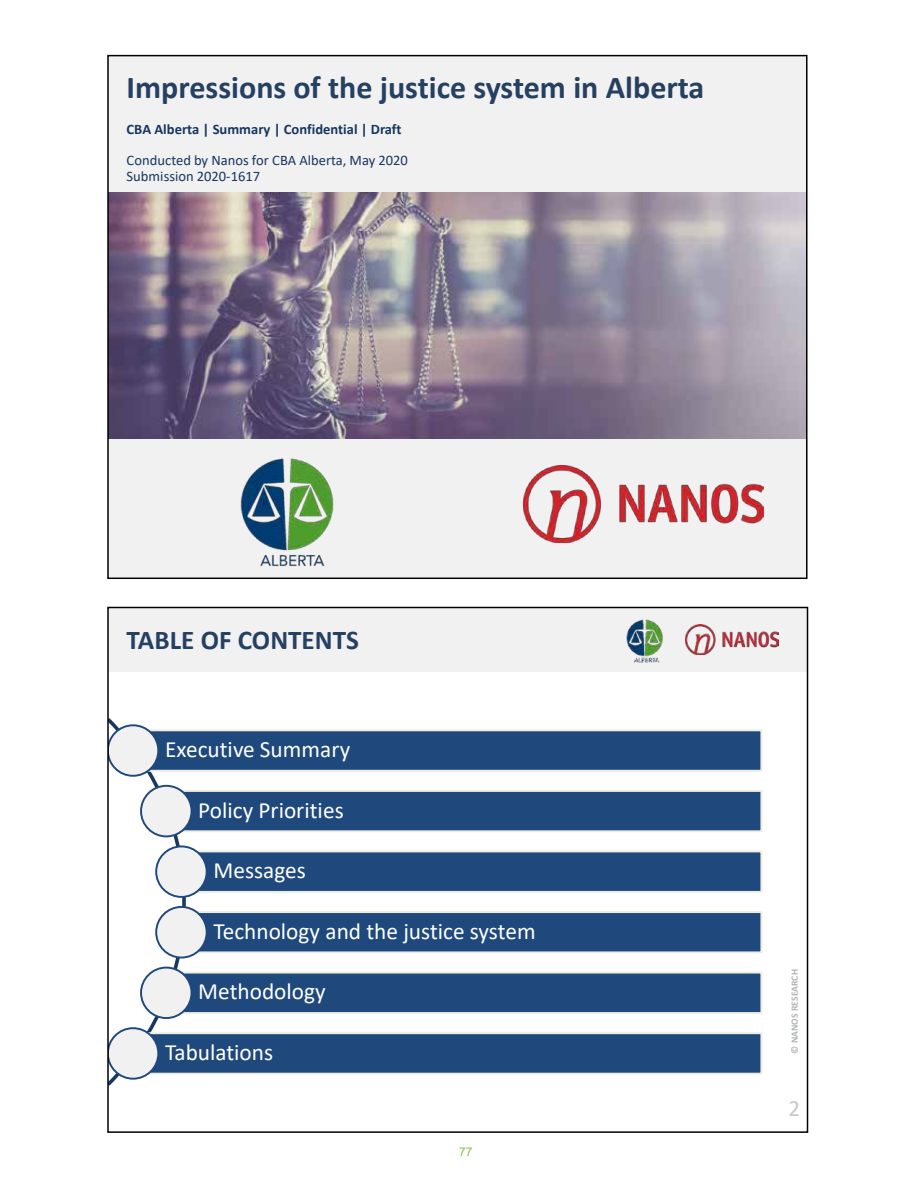
<style>
.page{position:relative;width:918px;height:1188px;background:#fff}
.page>*{position:absolute;margin:0;border:0;box-sizing:border-box;transform-origin:0 0}
.t1{font:700 31.95px "Calibri";color:#254061}
.t2{font:700 27.15px "Calibri";color:#254061}
.t3{font:23.25px "Calibri";color:#fff}
.t4{font:23.25px "Calibri";color:#c6c8ca}
.t5{font:14.55px/15.8px "Calibri";color:#17375e}
.t6{font:700 14.55px "Calibri";color:#17375e}
.t7{font:12px "Arial";color:#82c344}
.t8{font:700 9.75px "Calibri";color:#b1b4b6}
</style>
<div class="page">
<div style="left:108px;top:56px;width:699px;height:139px;background:#f1f1f2"></div>
<div style="left:108px;top:439px;width:699px;height:139px;background:#f1f1f2"></div>
<img style="left:110px;top:192px;width:695px;height:247px">
<img style="left:523px;top:465px;width:241px;height:78px">
<img style="left:240px;top:458px;width:94px;height:109px">
<div style="left:108px;top:608px;width:700px;height:64px;background:#f1f1f2"></div>
<img style="left:694px;top:624px;width:84px;height:30px">
<img style="left:626px;top:619px;width:68px;height:44px">
<div style="left:133px;top:730px;width:628px;height:41px;background:#1f497d"></div>
<div style="left:132px;top:729px;width:630px;height:43px;border:2px solid #eeece1"></div>
<div style="left:166px;top:791px;width:595px;height:40px;background:#1f497d"></div>
<div style="left:165px;top:790px;width:597px;height:42px;border:2px solid #eeece1"></div>
<div style="left:182px;top:851px;width:579px;height:41px;background:#1f497d"></div>
<div style="left:181px;top:850px;width:581px;height:43px;border:2px solid #eeece1"></div>
<div style="left:182px;top:912px;width:579px;height:40px;background:#1f497d"></div>
<div style="left:181px;top:911px;width:581px;height:42px;border:2px solid #eeece1"></div>
<div style="left:166px;top:973px;width:595px;height:40px;background:#1f497d"></div>
<div style="left:165px;top:972px;width:597px;height:42px;border:2px solid #eeece1"></div>
<div style="left:133px;top:1033px;width:628px;height:41px;background:#1f497d"></div>
<div style="left:132px;top:1032px;width:630px;height:43px;border:2px solid #eeece1"></div>
<svg style="left:110px;top:719px;width:100px;height:366px"></svg>
<h1 class="t1" style="left:127px;top:65px;width:579px">Impressions of the justice system in Alberta</h1>
<p class="t6" style="left:127px;top:119px;width:277px">CBA Alberta | Summary | Confidential | Draft</p>
<p class="t5" style="left:127px;top:152px;width:283px">Conducted by Nanos for CBA Alberta, May 2020<br>Submission 2020-1617</p>
<p class="t2" style="left:127px;top:620px;width:234px">TABLE OF CONTENTS</p>
<p class="t3" style="left:165px;top:733px;width:187px">Executive Summary</p>
<p class="t3" style="left:198px;top:794px;width:147px">Policy Priorities</p>
<p class="t3" style="left:213px;top:854px;width:94px">Messages</p>
<p class="t3" style="left:213px;top:915px;width:324px">Technology and the justice system</p>
<p class="t3" style="left:198px;top:975px;width:129px">Methodology</p>
<p class="t3" style="left:165px;top:1036px;width:110px">Tabulations</p>
<p class="t7" style="left:459px;top:1144px;width:15px">77</p>
<p class="t8" style="left:788px;top:1054px;width:86px;rotate:-90deg">© NANOS RESEARCH</p>
<p class="t4" style="left:789px;top:1092px;width:13px">2</p>
</div>
